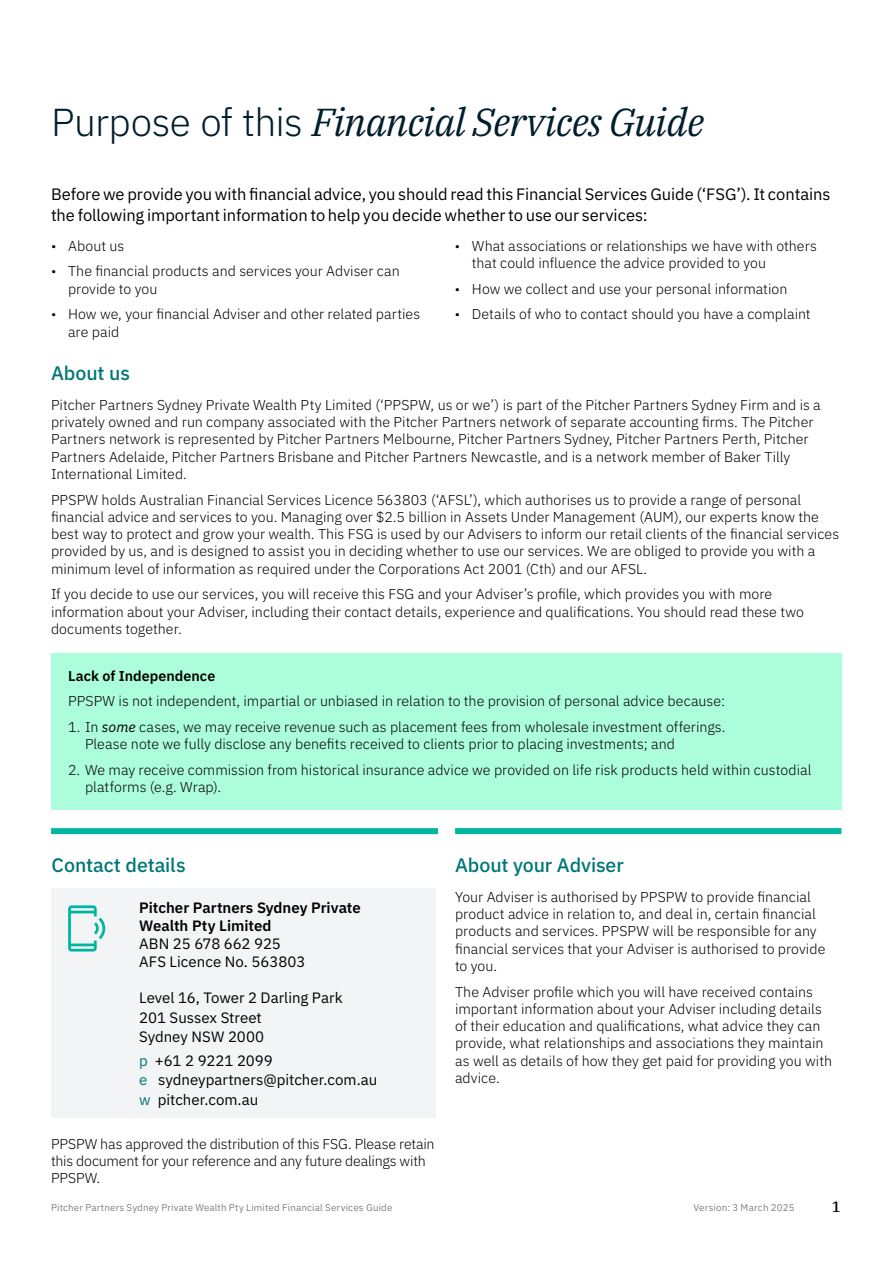
<style>
.page{position:relative;width:893px;height:1263px;background:#fff}
.page>*{position:absolute;margin:0;border:0;box-sizing:border-box;transform-origin:0 0}
.Highlight_box_heading___26pt_Light{font:italic 39px "IBM Plex Serif";letter-spacing:-.02em;color:#001e2d}
.Heading_2___13pt_Medium{font:500 19.5px "IBM Plex Sans";letter-spacing:-.005em;color:#007676}
.Intro_para_span___11pt_Regular{font:16.5px/21px "IBM Plex Sans";letter-spacing:-.005em;color:#000}
.Name___12pt_Bold{font:600 15px/18px "IBM Plex Sans";color:#000}
.Title___9_5pt_Medium_Italic_Serif{font:15px "IBM Plex Sans";color:#000}
.Name___12pt_Bold-2{font:15px/19.5px "IBM Plex Sans";color:#000}
.t1{font:500 15px "IBM Plex Serif";color:#000}
.Body___9_5pt_Light{font:300 14.25px/17.2px "IBM Plex Sans";color:#000}
.Heading_3___9_5pt_Semibold{font:600 14.25px "IBM Plex Sans";letter-spacing:.005em;color:#000}
.t2{font:9.75px "IBM Plex Sans";letter-spacing:.02em;color:#808080}
.s1{font-family:"IBM Plex Sans";font-weight:300;font-style:normal}
.s2{font-weight:400;font-style:italic}
.s3{font-weight:400}
.s4{color:#007676}
</style>
<div class="page">
<div style="left:51px;top:652px;width:791px;height:157px;background:#acfddb"></div>
<div style="left:51px;top:828px;width:387px;height:6px;background:#00b6a0"></div>
<div style="left:455px;top:828px;width:386px;height:6px;background:#00b6a0"></div>
<div style="left:51px;top:888px;width:384px;height:230px;background:#f2f4f5"></div>
<svg style="left:68px;top:905px;width:37px;height:46px"></svg>
<p class="Highlight_box_heading___26pt_Light" style="left:51px;top:92px;width:655px"><span class="s1">Purpose of this</span> Financial Services Guide</p>
<p class="Intro_para_span___11pt_Regular" style="left:51px;top:182px;width:781px">Before we provide you with financial advice, you should read this Financial Services Guide (‘FSG’). It contains the following important information to help you decide whether to use our services:</p>
<p class="Body___9_5pt_Light" style="left:51px;top:236px;width:75px">• About us</p>
<p class="Body___9_5pt_Light" style="left:68px;top:261px;width:333px;text-indent:-17px">• The financial products and services your Adviser can provide to you</p>
<p class="Body___9_5pt_Light" style="left:68px;top:304px;width:354px;text-indent:-17px">• How we, your financial Adviser and other related parties are paid</p>
<p class="Body___9_5pt_Light" style="left:472px;top:236px;width:346px;text-indent:-17px">• What associations or relationships we have with others that could influence the advice provided to you</p>
<p class="Body___9_5pt_Light" style="left:455px;top:279px;width:334px">• How we collect and use your personal information</p>
<p class="Body___9_5pt_Light" style="left:455px;top:304px;width:357px">• Details of who to contact should you have a complaint</p>
<p class="Heading_2___13pt_Medium" style="left:51px;top:358px;width:80px">About us</p>
<p class="Body___9_5pt_Light" style="left:51px;top:395px;width:771px">Pitcher Partners Sydney Private Wealth Pty Limited (‘PPSPW, us or we’) is part of the Pitcher Partners Sydney Firm and is a privately owned and run company associated with the Pitcher Partners network of separate accounting firms. The Pitcher Partners network is represented by Pitcher Partners Melbourne, Pitcher Partners Sydney, Pitcher Partners Perth, Pitcher Partners Adelaide, Pitcher Partners Brisbane and Pitcher Partners Newcastle, and is a network member of Baker Tilly International Limited.</p>
<p class="Body___9_5pt_Light" style="left:51px;top:490px;width:790px">PPSPW holds Australian Financial Services Licence 563803 (‘AFSL’), which authorises us to provide a range of personal financial advice and services to you. Managing over $2.5 billion in Assets Under Management (AUM), our experts know the best way to protect and grow your wealth. This FSG is used by our Advisers to inform our retail clients of the financial services provided by us, and is designed to assist you in deciding whether to use our services. We are obliged to provide you with a minimum level of information as required under the Corporations Act 2001 (Cth) and our AFSL.</p>
<p class="Body___9_5pt_Light" style="left:51px;top:584px;width:754px">If you decide to use our services, you will receive this FSG and your Adviser’s profile, which provides you with more information about your Adviser, including their contact details, experience and qualifications. You should read these two documents together.</p>
<p class="Heading_3___9_5pt_Semibold" style="left:68px;top:664px;width:149px">Lack of Independence</p>
<p class="Body___9_5pt_Light" style="left:68px;top:691px;width:658px">PPSPW is not independent, impartial or unbiased in relation to the provision of personal advice because:</p>
<p class="Body___9_5pt_Light" style="left:85px;top:717px;width:642px;text-indent:-17px">1. In <span class="s2">some</span> cases, we may receive revenue such as placement fees from wholesale investment offerings.<br>Please note we fully disclose any benefits received to clients prior to placing investments; and</p>
<p class="Body___9_5pt_Light" style="left:85px;top:760px;width:728px;text-indent:-17px">2. We may receive commission from historical insurance advice we provided on life risk products held within custodial platforms (e.g. Wrap).</p>
<p class="Heading_2___13pt_Medium" style="left:52px;top:850px;width:135px">Contact details</p>
<p class="Heading_2___13pt_Medium" style="left:455px;top:850px;width:170px">About your Adviser</p>
<p class="Body___9_5pt_Light" style="left:455px;top:887px;width:372px">Your Adviser is authorised by PPSPW to provide financial product advice in relation to, and deal in, certain financial products and services. PPSPW will be responsible for any financial services that your Adviser is authorised to provide to you.</p>
<p class="Body___9_5pt_Light" style="left:455px;top:982px;width:379px">The Adviser profile which you will have received contains important information about your Adviser including details of their education and qualifications, what advice they can provide, what relationships and associations they maintain as well as details of how they get paid for providing you with advice.</p>
<p class="Name___12pt_Bold" style="left:139px;top:897px;width:223px">Pitcher Partners Sydney Private<br>Wealth Pty Limited<br><span class="s3">ABN 25 678 662 925<br>AFS Licence No. 563803</span></p>
<p class="Name___12pt_Bold-2" style="left:139px;top:987px;width:205px">Level 16, Tower 2 Darling Park<br>201 Sussex Street<br>Sydney NSW 2000</p>
<p class="Title___9_5pt_Medium_Italic_Serif" style="left:139px;top:1049px;width:135px"><span class="s4">p</span> +61 2 9221 2099</p>
<p class="Title___9_5pt_Medium_Italic_Serif" style="left:139px;top:1068px;width:240px"><span class="s4">e</span> sydneypartners@pitcher.com.au</p>
<p class="Title___9_5pt_Medium_Italic_Serif" style="left:139px;top:1088px;width:121px"><span class="s4">w</span> pitcher.com.au</p>
<p class="Body___9_5pt_Light" style="left:51px;top:1134px;width:385px">PPSPW has approved the distribution of this FSG. Please retain this document for your reference and any future dealings with<br>PPSPW.</p>
<p class="t2" style="left:51px;top:1199px;width:343px">Pitcher Partners Sydney Private Wealth Pty Limited Financial Services Guide</p>
<p class="t2" style="left:693px;top:1199px;width:103px">Version: 3 March 2025</p>
<p class="t1" style="left:832px;top:1195px;width:10px">1</p>
</div>
